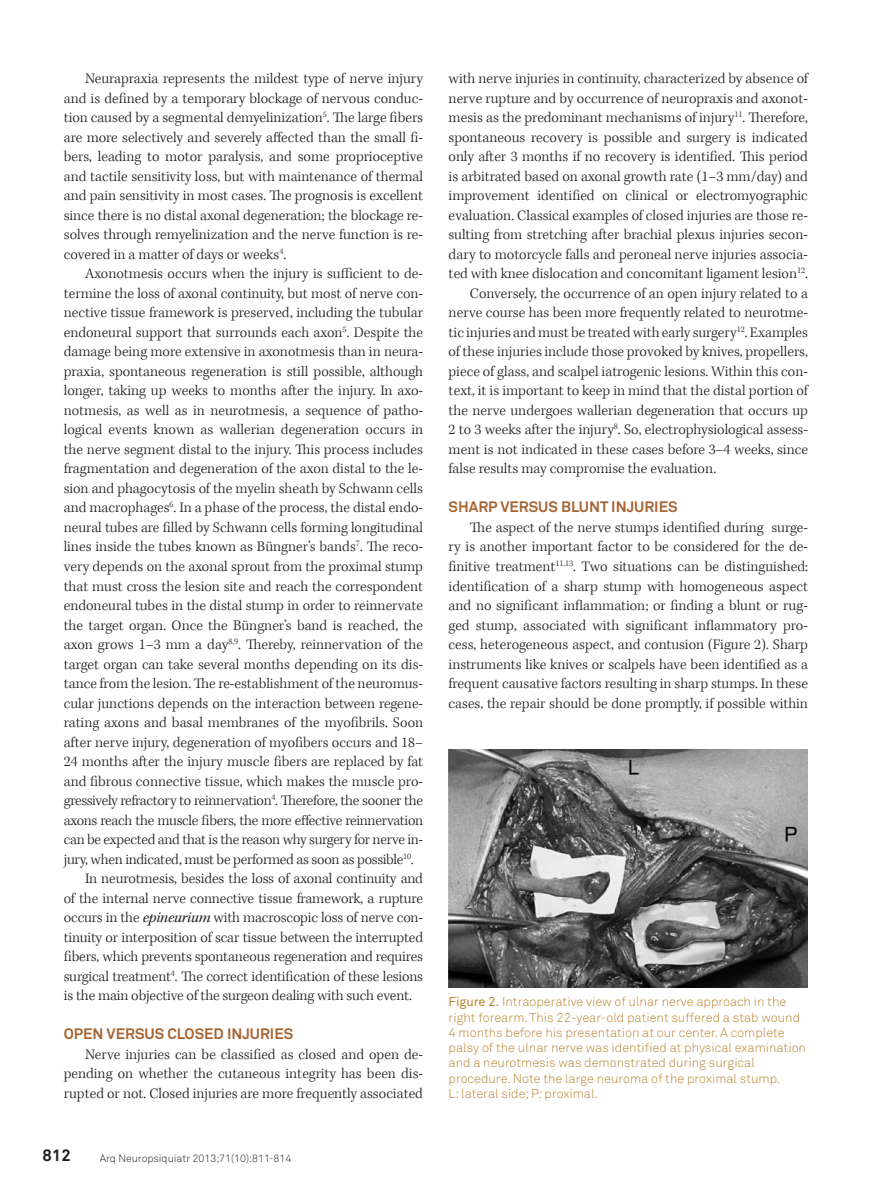
<style>
.page{position:relative;width:893px;height:1191px;background:#fff}
.page>*{position:absolute;margin:0;border:0;box-sizing:border-box;transform-origin:0 0}
.t1{font:700 16.5px "Akkurat Pro";color:#231f20}
.t2{font:300 15px/19.5px "Kepler Std";color:#231f20;text-align:justify}
.t3{font:300 15px "Kepler Std";letter-spacing:-.02em;color:#231f20}
.t4{font:700 15px "Akkurat Pro";color:#a76433}
.t5{font:12.75px/15.3px "Akkurat Light Pro";color:#ba8632}
.t6{font:10.5px "Akkurat Light Pro";color:#231f20}
.s1{font-weight:400;font-style:italic}
.s2{font-family:"Akkurat Pro"}
</style>
<div class="page">
<img style="left:449px;top:749px;width:358px;height:238px">
<p class="t2" style="left:64px;top:69px;width:361px;text-indent:21px">Neurapraxia represents the mildest type of nerve injury and is defined by a temporary blockage of nervous conduc&shy;tion caused by a segmental demyelinization<sup>5</sup>. The large fibers are more selectively and severely affected than the small fi&shy;bers, leading to motor paralysis, and some proprioceptive and tactile sensitivity loss, but with maintenance of thermal and pain sensitivity in most cases. The prognosis is excellent since there is no distal axonal degeneration; the blockage re&shy;solves through remyelinization and the nerve function is re&shy;covered in a matter of days or weeks<sup>4</sup>.</p>
<p class="t2" style="left:85px;top:264px;width:340px">Axonotmesis occurs when the injury is sufficient to de-</p>
<p class="t2" style="left:64px;top:284px;width:361px">termine the loss of axonal continuity, but most of nerve con-</p>
<p class="t2" style="left:64px;top:303px;width:361px">nective tissue framework is preserved, including the tubular</p>
<p class="t2" style="left:64px;top:323px;width:361px">endoneural support that surrounds each axon<sup>5</sup>. Despite the</p>
<p class="t2" style="left:64px;top:342px;width:361px">damage being more extensive in axonotmesis than in neura-</p>
<p class="t2" style="left:64px;top:362px;width:361px">praxia, spontaneous regeneration is still possible, although</p>
<p class="t2" style="left:64px;top:381px;width:361px">longer, taking up weeks to months after the injury. In axo-</p>
<p class="t2" style="left:64px;top:401px;width:361px">notmesis, as well as in neurotmesis, a sequence of patho-</p>
<p class="t2" style="left:64px;top:420px;width:361px">logical events known as wallerian degeneration occurs in</p>
<p class="t2" style="left:64px;top:440px;width:361px">the nerve segment distal to the injury. This process includes</p>
<p class="t2" style="left:64px;top:459px;width:361px">fragmentation and degeneration of the axon distal to the le-</p>
<p class="t2" style="left:64px;top:479px;width:361px">sion and phagocytosis of the myelin sheath by Schwann cells</p>
<p class="t2" style="left:64px;top:498px;width:361px">and macrophages<sup>6</sup>. In a phase of the process, the distal endo-</p>
<p class="t2" style="left:64px;top:518px;width:361px">neural tubes are filled by Schwann cells forming longitudinal</p>
<p class="t2" style="left:64px;top:537px;width:361px">lines inside the tubes known as Büngner’s bands<sup>7</sup>. The reco-</p>
<p class="t2" style="left:64px;top:557px;width:361px">very depends on the axonal sprout from the proximal stump</p>
<p class="t2" style="left:64px;top:576px;width:361px">that must cross the lesion site and reach the correspondent</p>
<p class="t2" style="left:64px;top:596px;width:361px">endoneural tubes in the distal stump in order to reinnervate</p>
<p class="t2" style="left:64px;top:615px;width:361px">the target organ. Once the Büngner’s band is reached, the</p>
<p class="t2" style="left:64px;top:635px;width:361px">axon grows 1–3 mm a day<sup>8,9</sup>. Thereby, reinnervation of the</p>
<p class="t2" style="left:64px;top:654px;width:361px">target organ can take several months depending on its dis-</p>
<p class="t2" style="left:64px;top:674px;width:361px">tance from the lesion. The re-establishment of the neuromus-</p>
<p class="t2" style="left:64px;top:693px;width:361px">cular junctions depends on the interaction between regene-</p>
<p class="t2" style="left:64px;top:713px;width:361px">rating axons and basal membranes of the myofibrils. Soon</p>
<p class="t2" style="left:64px;top:732px;width:361px">after nerve injury, degeneration of myofibers occurs and 18–</p>
<p class="t2" style="left:64px;top:752px;width:361px">24 months after the injury muscle fibers are replaced by fat</p>
<p class="t2" style="left:64px;top:771px;width:361px">and fibrous connective tissue, which makes the muscle pro-</p>
<p class="t3" style="left:64px;top:792px;width:361px">gressively refractory to reinnervation<sup>4</sup>. Therefore, the sooner the</p>
<p class="t3" style="left:64px;top:811px;width:361px">axons reach the muscle fibers, the more effective reinnervation</p>
<p class="t3" style="left:64px;top:831px;width:361px">can be expected and that is the reason why surgery for nerve in-</p>
<p class="t3" style="left:64px;top:850px;width:351px">jury, when indicated, must be performed as soon as possible<sup>10</sup>.</p>
<p class="t2" style="left:85px;top:869px;width:340px">In neurotmesis, besides the loss of axonal continuity and</p>
<p class="t2" style="left:64px;top:888px;width:361px">of the internal nerve connective tissue framework, a rupture</p>
<p class="t2" style="left:64px;top:908px;width:361px">occurs in the <span class="s1">epineurium</span> with macroscopic loss of nerve con-</p>
<p class="t2" style="left:64px;top:927px;width:361px">tinuity or interposition of scar tissue between the interrupted</p>
<p class="t2" style="left:64px;top:947px;width:361px">fibers, which prevents spontaneous regeneration and requires</p>
<p class="t2" style="left:64px;top:966px;width:361px">surgical treatment<sup>4</sup>. The correct identification of these lesions</p>
<p class="t2" style="left:64px;top:986px;width:349px">is the main objective of the surgeon dealing with such event.</p>
<p class="t4" style="left:64px;top:1024px;width:231px">OPEN VERSUS CLOSED INJURIES</p>
<p class="t2" style="left:64px;top:1044px;width:361px;text-indent:21px">Nerve injuries can be classified as closed and open de&shy;pending on whether the cutaneous integrity has been dis&shy;rupted or not. Closed injuries are more frequently associated</p>
<p class="t1" style="left:43px;top:1145px;width:30px">812</p>
<p class="t6" style="left:100px;top:1151px;width:193px">Arq Neuropsiquiatr 2013;71(10):811-814</p>
<p class="t2" style="left:449px;top:69px;width:361px">with nerve injuries in continuity, characterized by absence of</p>
<p class="t2" style="left:449px;top:89px;width:361px">nerve rupture and by occurrence of neuropraxis and axonot-</p>
<p class="t2" style="left:449px;top:108px;width:361px">mesis as the predominant mechanisms of injury<sup>11</sup>. Therefore,</p>
<p class="t2" style="left:449px;top:128px;width:361px">spontaneous recovery is possible and surgery is indicated</p>
<p class="t2" style="left:449px;top:147px;width:361px">only after 3 months if no recovery is identified. This period</p>
<p class="t2" style="left:449px;top:167px;width:361px">is arbitrated based on axonal growth rate (1–3 mm/day) and</p>
<p class="t2" style="left:449px;top:186px;width:361px">improvement identified on clinical or electromyographic</p>
<p class="t2" style="left:449px;top:206px;width:361px">evaluation. Classical examples of closed injuries are those re-</p>
<p class="t2" style="left:449px;top:225px;width:361px">sulting from stretching after brachial plexus injuries secon-</p>
<p class="t2" style="left:449px;top:245px;width:361px">dary to motorcycle falls and peroneal nerve injuries associa-</p>
<p class="t2" style="left:449px;top:264px;width:361px">ted with knee dislocation and concomitant ligament lesion<sup>12</sup>.</p>
<p class="t2" style="left:470px;top:284px;width:340px">Conversely, the occurrence of an open injury related to a</p>
<p class="t2" style="left:449px;top:303px;width:361px">nerve course has been more frequently related to neurotme-</p>
<p class="t2" style="left:449px;top:323px;width:361px">tic injuries and must be treated with early surgery<sup>12</sup>. Examples</p>
<p class="t2" style="left:449px;top:342px;width:361px">of these injuries include those provoked by knives, propellers,</p>
<p class="t2" style="left:449px;top:362px;width:361px">piece of glass, and scalpel iatrogenic lesions. Within this con-</p>
<p class="t2" style="left:449px;top:381px;width:361px">text, it is important to keep in mind that the distal portion of</p>
<p class="t2" style="left:449px;top:401px;width:361px">the nerve undergoes wallerian degeneration that occurs up</p>
<p class="t2" style="left:449px;top:420px;width:361px">2 to 3 weeks after the injury<sup>8</sup>. So, electrophysiological assess-</p>
<p class="t2" style="left:449px;top:440px;width:361px">ment is not indicated in these cases before 3–4 weeks, since</p>
<p class="t2" style="left:449px;top:459px;width:269px">false results may compromise the evaluation.</p>
<p class="t4" style="left:449px;top:498px;width:230px">SHARP VERSUS BLUNT INJURIES</p>
<p class="t2" style="left:449px;top:518px;width:361px;text-indent:21px">The aspect of the nerve stumps identified during surge&shy;ry is another important factor to be considered for the de&shy;finitive treatment<sup>11,13</sup>. Two situations can be distinguished: identification of a sharp stump with homogeneous aspect and no significant inflammation; or finding a blunt or rug&shy;ged stump, associated with significant inflammatory pro&shy;cess, heterogeneous aspect, and contusion (Figure 2). Sharp instruments like knives or scalpels have been identified as a frequent causative factors resulting in sharp stumps. In these cases, the repair should be done promptly, if possible within</p>
<p class="t5" style="left:449px;top:994px;width:359px"><span class="s2">Figure 2.</span> Intraoperative view of ulnar nerve approach in the right forearm. This 22-year-old patient suffered a stab wound 4 months before his presentation at our center. A complete palsy of the ulnar nerve was identified at physical examination and a neurotmesis was demonstrated during surgical procedure. Note the large neuroma of the proximal stump.<br>L: lateral side; P: proximal.</p>
</div>
